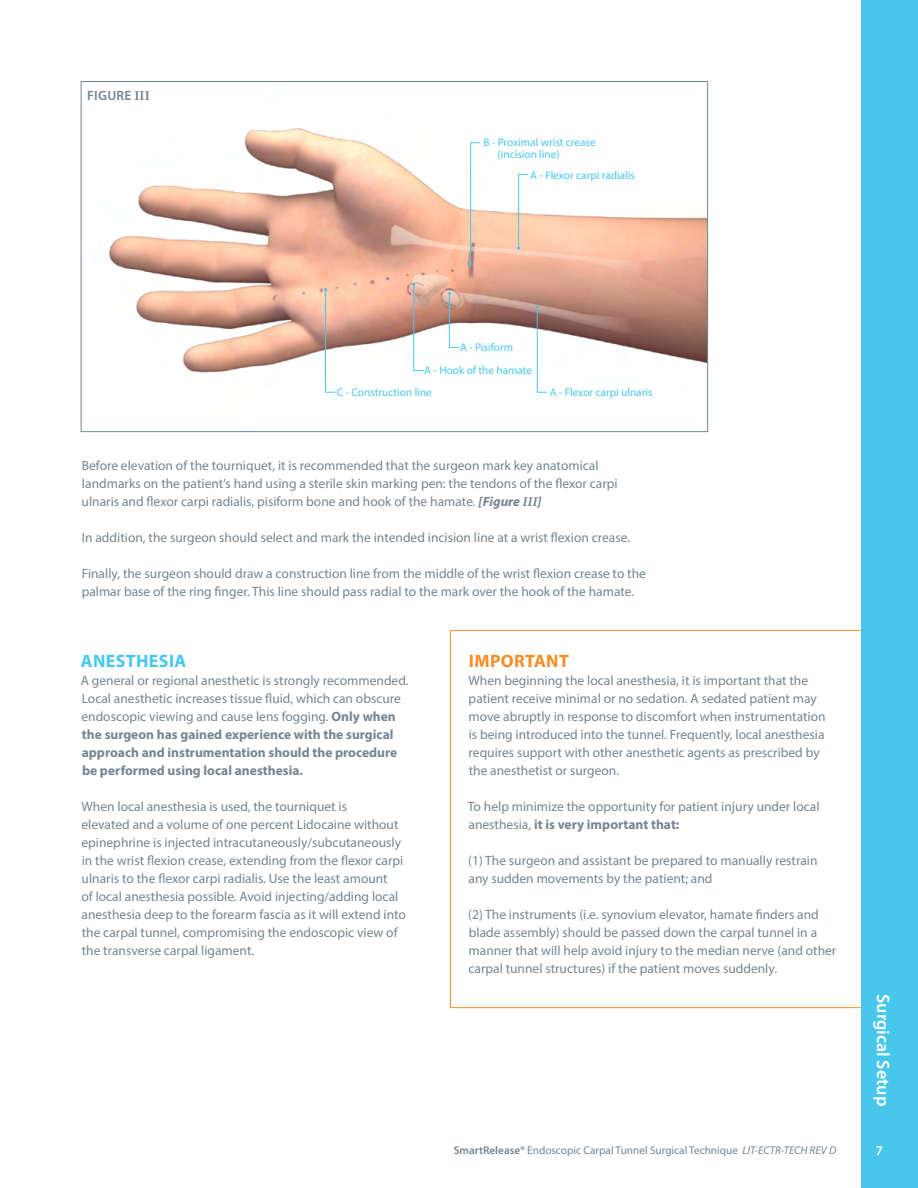
<style>
.page{position:relative;width:918px;height:1188px;background:#fff}
.page>*{position:absolute;margin:0;border:0;box-sizing:border-box;transform-origin:0 0}
.t1{font:600 18px "Myriad Pro";color:#fff}
.t2{font:700 18px "Myriad Pro";letter-spacing:.02em;color:#48c7ed}
.t3{font:700 18px "Myriad Pro";letter-spacing:.02em;color:#f78d28}
.t4{font:13.5px/18px "Myriad Pro";color:#758591}
.t5{font:600 13.5px "Myriad Pro";letter-spacing:.02em;color:#758591}
.t6{font:600 13.5px "Myriad Pro";color:#fff}
.t7{font:11.25px/12px "Myriad Pro";color:#48c7ed}
.t8{font:11.25px "Myriad Pro";color:#758591}
.s1{font-family:"Minion Pro";font-weight:700}
.s2{font-weight:700;font-style:italic}
.s3{font-family:"Minion Pro";font-weight:700;font-style:italic}
.s4{font-weight:700}
.s5{font-weight:600}
.s6{font-style:italic}
</style>
<div class="page">
<div style="left:862px;top:0;width:56px;height:1188px;background:#48c7ed"></div>
<img style="left:109px;top:128px;width:597px;height:245px">
<svg style="left:324px;top:288px;width:12px;height:105px"></svg>
<svg style="left:412px;top:283px;width:12px;height:88px"></svg>
<svg style="left:448px;top:292px;width:12px;height:56px"></svg>
<svg style="left:536px;top:306px;width:12px;height:87px"></svg>
<svg style="left:517px;top:174px;width:12px;height:76px"></svg>
<svg style="left:469px;top:142px;width:12px;height:123px"></svg>
<p class="t5" style="left:87px;top:87px;width:64px">FIGURE <span class="s1">III</span></p>
<p class="t7" style="left:498px;top:136px;width:100px;text-indent:-14px">B - Proximal wrist crease (incision line)</p>
<p class="t7" style="left:530px;top:169px;width:106px">A - Flexor carpi radialis</p>
<p class="t7" style="left:460px;top:341px;width:55px">A - Pisiform</p>
<p class="t7" style="left:424px;top:364px;width:110px">A - Hook of the hamate</p>
<p class="t7" style="left:337px;top:386px;width:97px">C - Construction line</p>
<p class="t7" style="left:550px;top:386px;width:104px">A - Flexor carpi ulnaris</p>
<p class="t4" style="left:82px;top:456px;width:538px">Before elevation of the tourniquet, it is recommended that the surgeon mark key anatomical landmarks on the patient’s hand using a sterile skin marking pen: the tendons of the flexor carpi ulnaris and flexor carpi radialis, pisiform bone and hook of the hamate. <span class="s2">[Figure</span> <span class="s3">III</span><span class="s2">]</span></p>
<p class="t4" style="left:82px;top:528px;width:550px">In addition, the surgeon should select and mark the intended incision line at a wrist flexion crease.</p>
<p class="t4" style="left:82px;top:564px;width:566px">Finally, the surgeon should draw a construction line from the middle of the wrist flexion crease to the palmar base of the ring finger. This line should pass radial to the mark over the hook of the hamate.</p>
<h1 class="t2" style="left:81px;top:649px;width:107px">ANESTHESIA</h1>
<p class="t4" style="left:81px;top:671px;width:329px">A general or regional anesthetic is strongly recommended.<br>Local anesthetic increases tissue fluid, which can obscure endoscopic viewing and cause lens fogging. <span class="s4">Only when the surgeon has gained experience with the surgical approach and instrumentation should the procedure be performed using local anesthesia.</span></p>
<p class="t4" style="left:81px;top:797px;width:326px">When local anesthesia is used, the tourniquet is<br>elevated and a volume of one percent Lidocaine without epinephrine is injected intracutaneously/subcutaneously in the wrist flexion crease, extending from the flexor carpi ulnaris to the flexor carpi radialis. Use the least amount<br>of local anesthesia possible. Avoid injecting/adding local anesthesia deep to the forearm fascia as it will extend into the carpal tunnel, compromising the endoscopic view of the transverse carpal ligament.</p>
<h1 class="t3" style="left:469px;top:649px;width:101px">IMPORTANT</h1>
<p class="t4" style="left:469px;top:671px;width:359px">When beginning the local anesthesia, it is important that the patient receive minimal or no sedation. A sedated patient may move abruptly in response to discomfort when instrumentation is being introduced into the tunnel. Frequently, local anesthesia requires support with other anesthetic agents as prescribed by the anesthetist or surgeon.</p>
<p class="t4" style="left:468px;top:797px;width:353px">To help minimize the opportunity for patient injury under local anesthesia, <span class="s4">it is very important that:</span></p>
<p class="t4" style="left:468px;top:851px;width:351px">(1) The surgeon and assistant be prepared to manually restrain any sudden movements by the patient; and</p>
<p class="t4" style="left:468px;top:905px;width:370px">(2) The instruments (i.e. synovium elevator, hamate finders and blade assembly) should be passed down the carpal tunnel in a manner that will help avoid injury to the median nerve (and other carpal tunnel structures) if the patient moves suddenly.</p>
<p class="t8" style="left:454px;top:1144px;width:384px"><span class="s5">SmartRelease®</span> Endoscopic Carpal Tunnel Surgical Technique <span class="s6">LIT-ECTR-TECH REV D</span></p>
<h1 class="t1" style="left:895px;top:994px;width:114px;rotate:90deg">Surgical Setup</h1>
<p class="t6" style="left:876px;top:1142px;width:9px">7</p>
</div>
